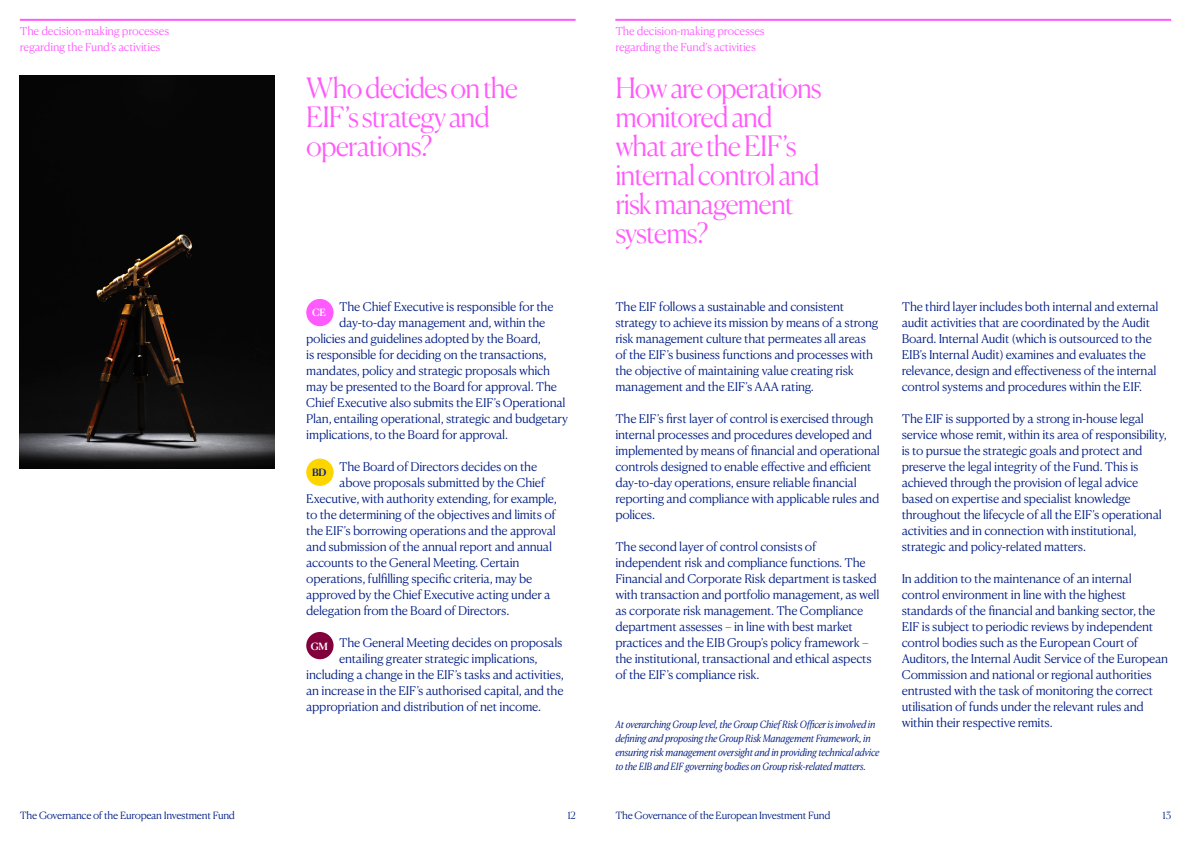
<style>
.page{position:relative;width:1191px;height:842px;background:#fff}
.page>*{position:absolute;margin:0;border:0;box-sizing:border-box;transform-origin:0 0}
.t1{font:300 28px/29px "Canela";letter-spacing:-.03em;color:#ff5afb}
.t2{font:300 12px/16px "Canela Text";letter-spacing:-.025em;color:#001e85}
.t3{font:300 11px/16px "Canela Text";letter-spacing:-.025em;color:#ff5aff}
.t4{font:italic 300 10px/14px "Canela Text";letter-spacing:-.02em;color:#001e85}
.t5{font:300 10px "Canela Text";letter-spacing:-.03em;color:#001e85}
.t6{font:300 10px "Canela";color:#001e85}
.t7{font:500 10px "Canela Text";color:#fff}
.t8{font:500 10px "Canela Text";color:#001e85}
</style>
<div class="page">
<hr style="left:20px;top:19px;width:555px;height:2px;background:#ff5aff">
<div style="left:306px;top:632px;width:27px;height:27px;background:#82003c;border-radius:50%"></div>
<div style="left:306px;top:459px;width:27px;height:27px;background:#ffd500;border-radius:50%"></div>
<hr style="left:615px;top:19px;width:556px;height:2px;background:#ff5aff">
<div style="left:306px;top:299px;width:27px;height:27px;background:#ff5aff;border-radius:50%"></div>
<img style="left:20px;top:76px;width:255px;height:393px">
<p class="t3" style="left:20px;top:22px;width:151px">The decision-making processes regarding the Fund’s activities</p>
<h1 class="t1" style="left:306px;top:71px;width:213px">Who decides on the<br>EIF’s strategy and operations?</h1>
<p class="t2" style="left:339px;top:297px;width:216px">The Chief Executive is responsible for the</p>
<p class="t2" style="left:339px;top:313px;width:208px">day-to-day management and, within the</p>
<p class="t2" style="left:306px;top:329px;width:236px">policies and guidelines adopted by the Board,</p>
<p class="t2" style="left:306px;top:345px;width:242px">is responsible for deciding on the transactions,</p>
<p class="t2" style="left:306px;top:361px;width:245px">mandates, policy and strategic proposals which</p>
<p class="t2" style="left:306px;top:377px;width:252px">may be presented to the Board for approval. The</p>
<p class="t2" style="left:306px;top:393px;width:261px">Chief Executive also submits the EIF’s Operational</p>
<p class="t2" style="left:306px;top:409px;width:263px">Plan, entailing operational, strategic and budgetary</p>
<p class="t2" style="left:306px;top:425px;width:203px">implications, to the Board for approval.</p>
<p class="t2" style="left:339px;top:457px;width:199px">The Board of Directors decides on the</p>
<p class="t2" style="left:339px;top:473px;width:207px">above proposals submitted by the Chief</p>
<p class="t2" style="left:306px;top:489px;width:252px">Executive, with authority extending, for example,</p>
<p class="t2" style="left:306px;top:505px;width:251px">to the determining of the objectives and limits of</p>
<p class="t2" style="left:306px;top:521px;width:251px">the EIF’s borrowing operations and the approval</p>
<p class="t2" style="left:306px;top:537px;width:247px">and submission of the annual report and annual</p>
<p class="t2" style="left:306px;top:553px;width:215px">accounts to the General Meeting. Certain</p>
<p class="t2" style="left:306px;top:569px;width:228px">operations, fulfilling specific criteria, may be</p>
<p class="t2" style="left:306px;top:585px;width:246px">approved by the Chief Executive acting under a</p>
<p class="t2" style="left:306px;top:601px;width:205px">delegation from the Board of Directors.</p>
<p class="t2" style="left:339px;top:633px;width:225px">The General Meeting decides on proposals</p>
<p class="t2" style="left:339px;top:649px;width:200px">entailing greater strategic implications,</p>
<p class="t2" style="left:306px;top:665px;width:259px">including a change in the EIF’s tasks and activities,</p>
<p class="t2" style="left:306px;top:681px;width:259px">an increase in the EIF’s authorised capital, and the</p>
<p class="t2" style="left:306px;top:697px;width:236px">appropriation and distribution of net income.</p>
<p class="t7" style="left:312px;top:304px;width:16px">CE</p>
<p class="t8" style="left:312px;top:463px;width:16px">BD</p>
<p class="t7" style="left:311px;top:637px;width:19px">GM</p>
<p class="t3" style="left:615px;top:22px;width:151px">The decision-making processes regarding the Fund’s activities</p>
<h1 class="t1" style="left:615px;top:71px;width:208px">How are operations monitored and what are the EIF’s internal control and risk management systems?</h1>
<p class="t2" style="left:615px;top:297px;width:265px">The EIF follows a sustainable and consistent strategy to achieve its mission by means of a strong risk management culture that permeates all areas of the EIF’s business functions and processes with the objective of maintaining value creating risk management and the EIF’s AAA rating.</p>
<p class="t2" style="left:615px;top:409px;width:266px">The EIF’s first layer of control is exercised through internal processes and procedures developed and implemented by means of financial and operational controls designed to enable effective and efficient day-to-day operations, ensure reliable financial reporting and compliance with applicable rules and polices.</p>
<p class="t2" style="left:615px;top:537px;width:266px">The second layer of control consists of independent risk and compliance functions. The Financial and Corporate Risk department is tasked with transaction and portfolio management, as well as corporate risk management. The Compliance department assesses – in line with best market practices and the EIB Group’s policy framework – the institutional, transactional and ethical aspects of the EIF’s compliance risk.</p>
<p class="t4" style="left:615px;top:716px;width:266px">At overarching Group level, the Group Chief Risk Officer is involved in defining and proposing the Group Risk Management Framework, in ensuring risk management oversight and in providing technical advice to the EIB and EIF governing bodies on Group risk-related matters.</p>
<p class="t2" style="left:901px;top:297px;width:258px">The third layer includes both internal and external audit activities that are coordinated by the Audit Board. Internal Audit (which is outsourced to the EIB’s Internal Audit) examines and evaluates the relevance, design and effectiveness of the internal control systems and procedures within the EIF.</p>
<p class="t2" style="left:901px;top:409px;width:266px">The EIF is supported by a strong in-house legal service whose remit, within its area of responsibility, is to pursue the strategic goals and protect and preserve the legal integrity of the Fund. This is achieved through the provision of legal advice based on expertise and specialist knowledge throughout the lifecycle of all the EIF’s operational activities and in connection with institutional, strategic and policy-related matters.</p>
<p class="t2" style="left:901px;top:569px;width:268px">In addition to the maintenance of an internal control environment in line with the highest standards of the financial and banking sector, the EIF is subject to periodic reviews by independent control bodies such as the European Court of Auditors, the Internal Audit Service of the European Commission and national or regional authorities entrusted with the task of monitoring the correct utilisation of funds under the relevant rules and within their respective remits.</p>
<p class="t5" style="left:20px;top:806px;width:217px">The Governance of the European Investment Fund</p>
<p class="t6" style="left:567px;top:807px;width:10px">12</p>
<p class="t5" style="left:615px;top:806px;width:217px">The Governance of the European Investment Fund</p>
<p class="t6" style="left:1162px;top:807px;width:10px">13</p>
</div>
